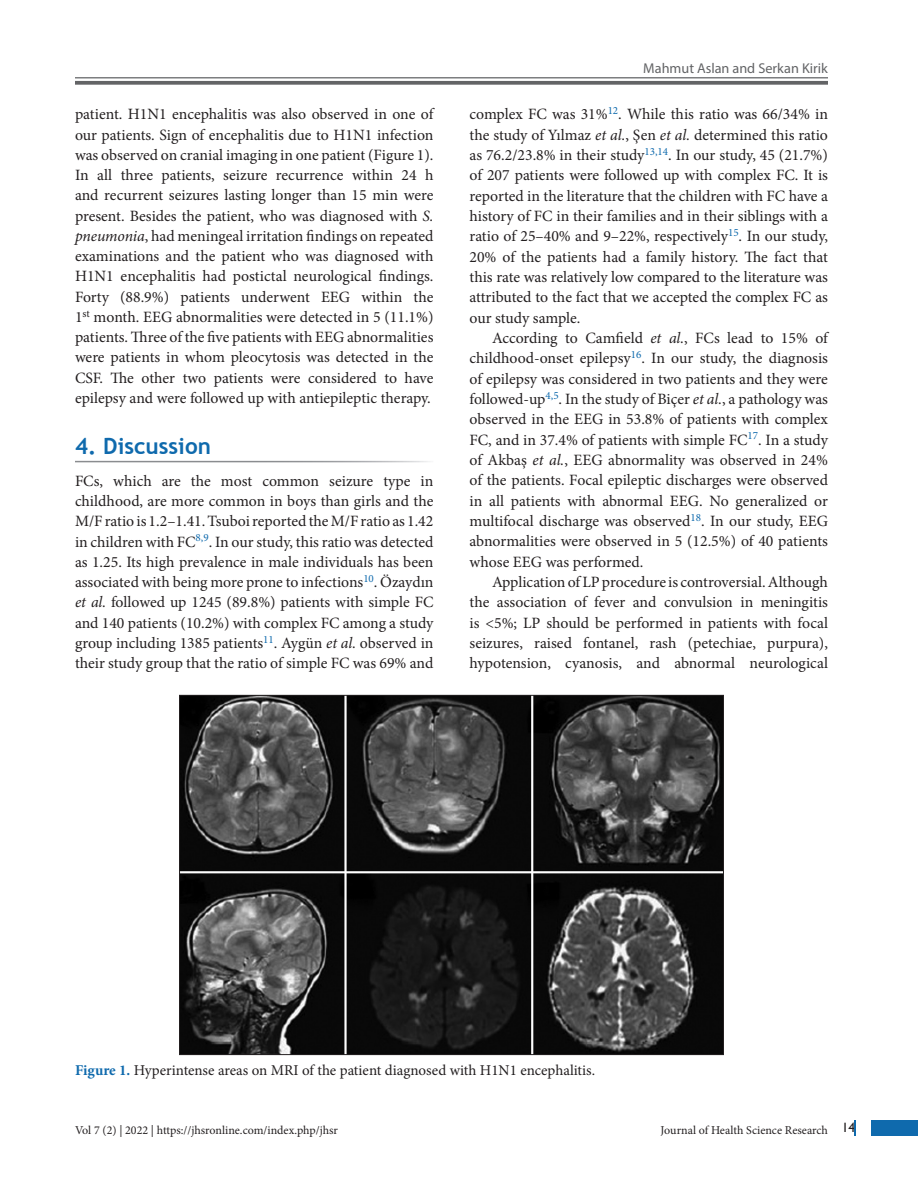
<style>
.page{position:relative;width:918px;height:1188px;background:#fff}
.page>*{position:absolute;margin:0;border:0;box-sizing:border-box;transform-origin:0 0}
.t1{font:700 22.5px "Trebuchet MS";color:#0f6aad}
.TX{font:15.75px/20.2px "Minion Pro";color:#231f20;text-align:justify}
.TXFL{font:15.75px/20.2px "Minion Pro";color:#231f20;text-align:justify}
.FGC{font:15px "Minion Pro";color:#231f20}
.t2{font:14.25px "Myriad Pro";color:#636466}
.FOLIO{font:12px "Minion Pro";color:#231f20}
.s1{font-style:italic}
.s2{font-weight:700;color:#0f6aad}
</style>
<div class="page">
<hr style="left:75px;top:77px;width:753px;height:1px;background:#636466">
<svg style="left:75px;top:81px;width:753px;height:4px;background:#6f7072"></svg>
<div style="left:872px;top:1120px;width:46px;height:15px;background:#0f6aad"></div>
<svg style="left:854px;top:1120px;width:2px;height:15px"></svg>
<img style="left:181px;top:697px;width:541px;height:356px">
<p class="TX" style="left:75px;top:104px;width:360px">patient. H1N1 encephalitis was also observed in one of our patients. Sign of encephalitis due to H1N1 infection was observed on cranial imaging in one patient (Figure 1).<br>In all three patients, seizure recurrence within 24 h and recurrent seizures lasting longer than 15 min were present. Besides the patient, who was diagnosed with <span class="s1">S. pneumonia</span>, had meningeal irritation findings on repeated examinations and the patient who was diagnosed with H1N1 encephalitis had postictal neurological findings.<br>Forty (88.9%) patients underwent EEG within the 1<sup>st</sup> month. EEG abnormalities were detected in 5 (11.1%) patients. Three of the five patients with EEG abnormalities were patients in whom pleocytosis was detected in the CSF. The other two patients were considered to have epilepsy and were followed up with antiepileptic therapy.</p>
<h1 class="t1" style="left:75px;top:432px;width:138px">4. Discussion</h1>
<p class="TXFL" style="left:75px;top:471px;width:360px">FCs, which are the most common seizure type in childhood, are more common in boys than girls and the M/F ratio is 1.2–1.41. Tsuboi reported the M/F ratio as 1.42 in children with FC<sup>8,9</sup>. In our study, this ratio was detected as 1.25. Its high prevalence in male individuals has been associated with being more prone to infections<sup>10</sup>. Özaydın <span class="s1">et al.</span> followed up 1245 (89.8%) patients with simple FC and 140 patients (10.2%) with complex FC among a study group including 1385 patients<sup>11</sup>. Aygün <span class="s1">et al.</span> observed in their study group that the ratio of simple FC was 69% and</p>
<p class="t2" style="left:643px;top:59px;width:186px">Mahmut Aslan and Serkan Kirik</p>
<p class="TXFL" style="left:470px;top:104px;width:360px">complex FC was 31%<sup>12</sup>. While this ratio was 66/34% in the study of Yılmaz <span class="s1">et al.</span>, Şen <span class="s1">et al.</span> determined this ratio as 76.2/23.8% in their study<sup>13,14</sup>. In our study, 45 (21.7%) of 207 patients were followed up with complex FC. It is reported in the literature that the children with FC have a history of FC in their families and in their siblings with a ratio of 25–40% and 9–22%, respectively<sup>15</sup>. In our study, 20% of the patients had a family history. The fact that this rate was relatively low compared to the literature was attributed to the fact that we accepted the complex FC as our study sample.</p>
<p class="TX" style="left:470px;top:328px;width:360px;text-indent:22px">According to Camfield <span class="s1">et al.</span>, FCs lead to 15% of childhood-onset epilepsy<sup>16</sup>. In our study, the diagnosis of epilepsy was considered in two patients and they were followed-up<sup>4,5</sup>. In the study of Biçer <span class="s1">et al.</span>, a pathology was observed in the EEG in 53.8% of patients with complex FC, and in 37.4% of patients with simple FC<sup>17</sup>. In a study of Akbaş <span class="s1">et al.</span>, EEG abnormality was observed in 24% of the patients. Focal epileptic discharges were observed in all patients with abnormal EEG. No generalized or multifocal discharge was observed<sup>18</sup>. In our study, EEG abnormalities were observed in 5 (12.5%) of 40 patients whose EEG was performed.</p>
<p class="TX" style="left:470px;top:572px;width:360px;text-indent:22px">Application of LP procedure is controversial. Although the association of fever and convulsion in meningitis is &lt;5%; LP should be performed in patients with focal seizures, raised fontanel, rash (petechiae, purpura), hypotension, cyanosis, and abnormal neurological</p>
<p class="FGC" style="left:75px;top:1060px;width:522px"><span class="s2">Figure 1.</span> Hyperintense areas on MRI of the patient diagnosed with H1N1 encephalitis.</p>
<p class="FOLIO" style="left:75px;top:1122px;width:265px">Vol 7 (2) | 2022 | https://jhsronline.com/index.php/jhsr</p>
<p class="FOLIO" style="left:661px;top:1122px;width:196px">Journal of Health Science Research <sup>14</sup></p>
</div>
